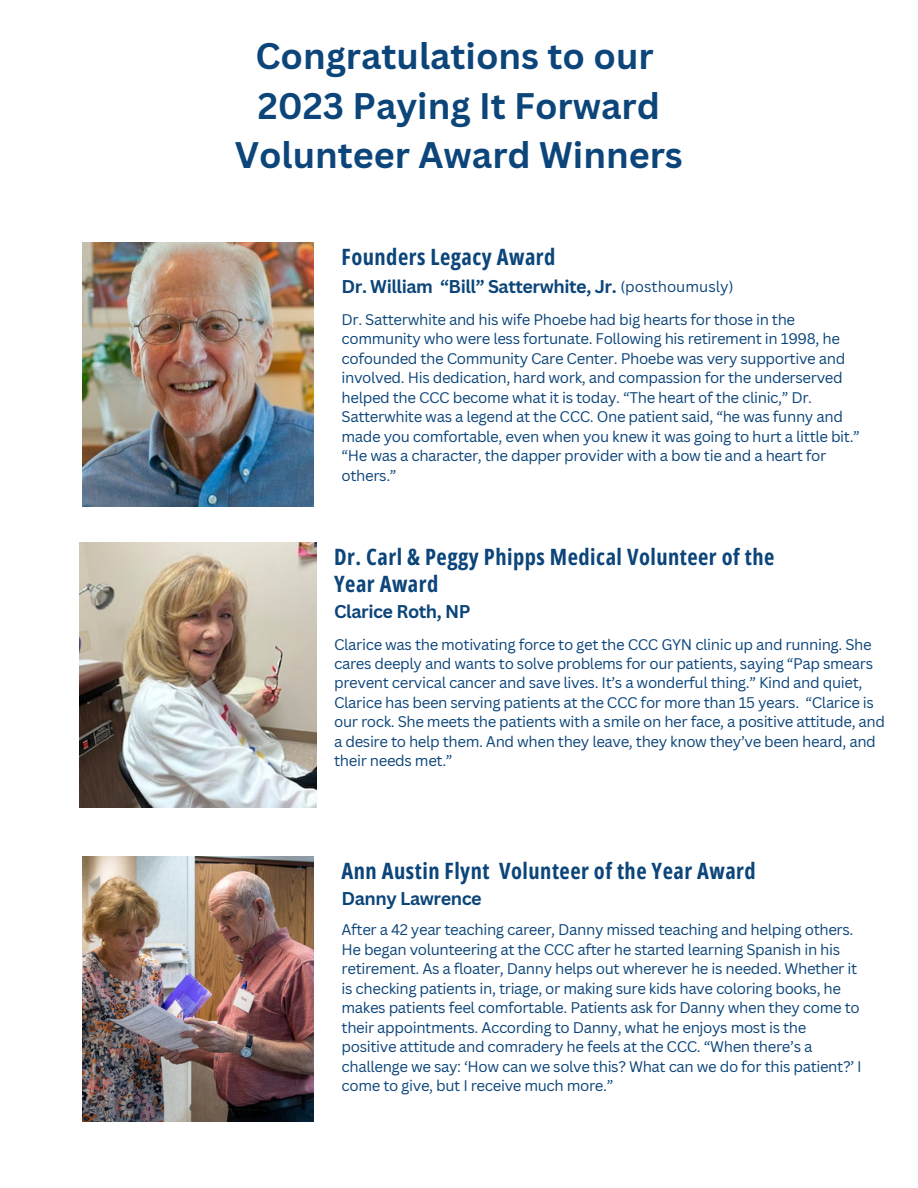
<style>
.page{position:relative;width:918px;height:1188px;background:#fff}
.page>*{position:absolute;margin:0;border:0;box-sizing:border-box;transform-origin:0 0}
.t1{font:700 36px/49.5px "Canva Sans";color:#0c457a;text-align:center}
.t2{font:700 22.5px/26.8px "Open Sans Condensed";letter-spacing:.02em;color:#0c457a}
.t3{font:700 18px "Canva Sans";letter-spacing:-.025em;color:#0c457a}
.t4{font:15px/19.5px "Canva Sans";letter-spacing:-.025em;color:#0c457a}
.t5{font:15px "Canva Sans";color:#0c457a}
</style>
<div class="page">
<img style="left:82px;top:857px;width:232px;height:264px">
<img style="left:79px;top:543px;width:238px;height:264px">
<img style="left:82px;top:242px;width:232px;height:265px">
<h1 class="t1" style="left:235px;top:31px;width:450px">Congratulations to our<br>2023 Paying It Forward<br>Volunteer Award Winners</h1>
<p class="t2" style="left:342px;top:242px;width:215px">Founders Legacy Award</p>
<h2 class="t3" style="left:342px;top:274px;width:277px">Dr. William “Bill” Satterwhite, Jr.</h2>
<h3 class="t5" style="left:620px;top:276px;width:115px">(posthoumusly)</h3>
<p class="t4" style="left:342px;top:309px;width:520px">Dr. Satterwhite and his wife Phoebe had big hearts for those in the community who were less fortunate. Following his retirement in 1998, he cofounded the Community Care Center. Phoebe was very supportive and involved. His dedication, hard work, and compassion for the underserved helped the CCC become what it is today. “The heart of the clinic,” Dr.<br>Satterwhite was a legend at the CCC. One patient said, “he was funny and made you comfortable, even when you knew it was going to hurt a little bit.” “He was a character, the dapper provider with a bow tie and a heart for others.”</p>
<p class="t2" style="left:334px;top:543px;width:442px">Dr. Carl &amp; Peggy Phipps Medical Volunteer of the<br>Year Award</p>
<h2 class="t3" style="left:334px;top:599px;width:138px">Clarice Roth, NP</h2>
<h3 class="t4" style="left:334px;top:634px;width:553px">Clarice was the motivating force to get the CCC GYN clinic up and running. She cares deeply and wants to solve problems for our patients, saying “Pap smears prevent cervical cancer and save lives. It’s a wonderful thing.” Kind and quiet, Clarice has been serving patients at the CCC for more than 15 years. “Clarice is our rock. She meets the patients with a smile on her face, a positive attitude, and a desire to help them. And when they leave, they know they’ve been heard, and their needs met.”</h3>
<h2 class="t2" style="left:342px;top:857px;width:416px">Ann Austin Flynt Volunteer of the Year Award</h2>
<h3 class="t3" style="left:342px;top:886px;width:142px">Danny Lawrence</h3>
<p class="t4" style="left:342px;top:920px;width:522px">After a 42 year teaching career, Danny missed teaching and helping others.<br>He began volunteering at the CCC after he started learning Spanish in his retirement. As a floater, Danny helps out wherever he is needed. Whether it is checking patients in, triage, or making sure kids have coloring books, he makes patients feel comfortable. Patients ask for Danny when they come to their appointments. According to Danny, what he enjoys most is the positive attitude and comradery he feels at the CCC. “When there’s a challenge we say: ‘How can we solve this? What can we do for this patient?’ I come to give, but I receive much more.”</p>
</div>
